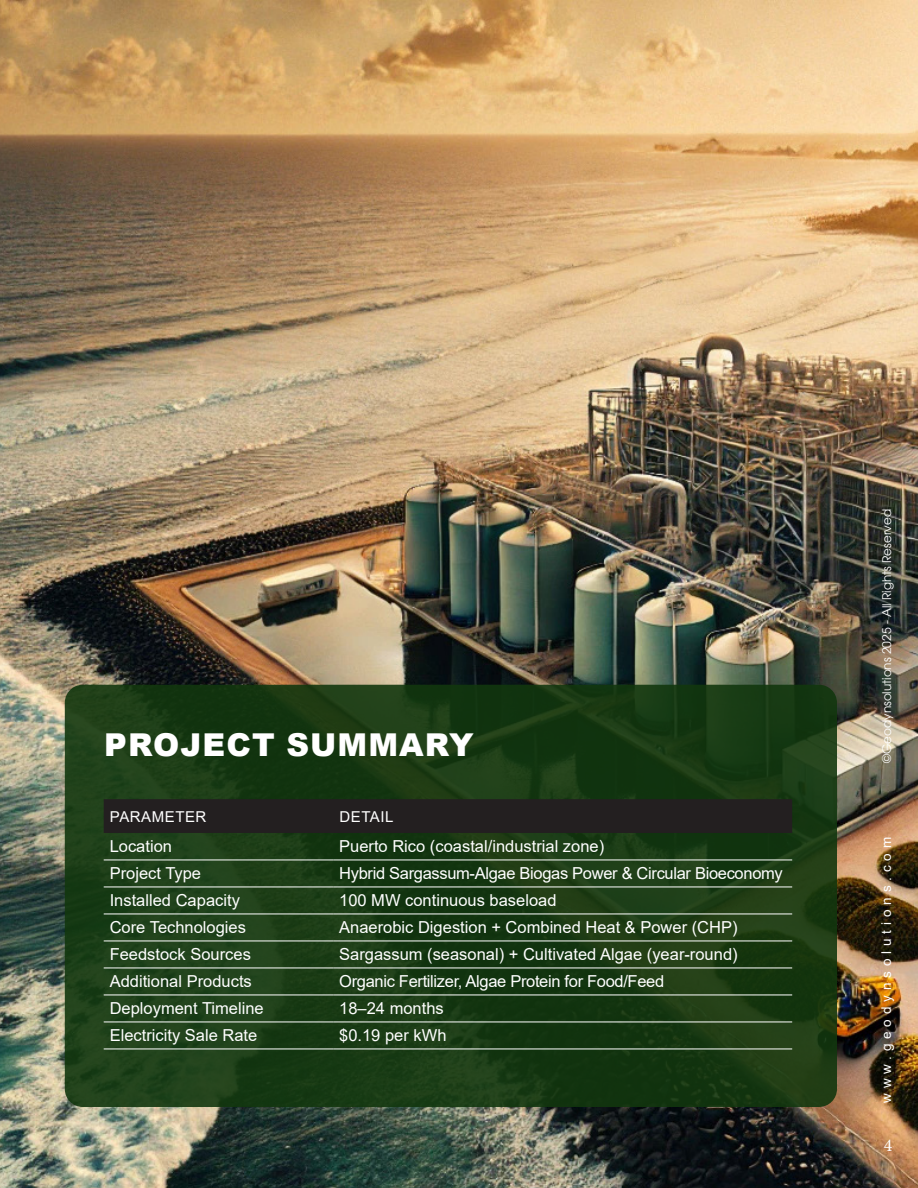
<style>
.page{position:relative;width:918px;height:1188px;background:#fff}
.page>*{position:absolute;margin:0;border:0;box-sizing:border-box;transform-origin:0 0}
.t1{font:900 31.5px "Arial";letter-spacing:.035em;color:#fff}
.t2{font:18px "Minion Pro";color:#fff}
.t3{font:16.5px "Arial";color:#fff}
.t4{font:16.5px "Arial";letter-spacing:-.02em;color:#fff}
.t5{font:15px "Arial";letter-spacing:.035em;color:#fff}
.t6{font:13.5px "Arial";letter-spacing:.36em;color:#fff}
.t7{font:12px "Avant Garde";color:#fff}
</style>
<div class="page">
<img style="left:0;top:0;width:918px;height:1188px">
<div style="left:65px;top:685px;width:772px;height:422px;background:#1a3b14;border-radius:18px"></div>
<div style="left:104px;top:799px;width:688px;height:34px;background:#231f20"></div>
<hr style="left:104px;top:860px;width:229px;height:1px;background:#fff">
<hr style="left:333px;top:860px;width:459px;height:1px;background:#fff">
<hr style="left:104px;top:887px;width:229px;height:1px;background:#fff">
<hr style="left:333px;top:887px;width:459px;height:1px;background:#fff">
<hr style="left:104px;top:914px;width:229px;height:1px;background:#fff">
<hr style="left:333px;top:914px;width:459px;height:1px;background:#fff">
<hr style="left:104px;top:941px;width:229px;height:1px;background:#fff">
<hr style="left:333px;top:941px;width:459px;height:1px;background:#fff">
<hr style="left:104px;top:968px;width:229px;height:1px;background:#fff">
<hr style="left:333px;top:968px;width:459px;height:1px;background:#fff">
<hr style="left:104px;top:995px;width:229px;height:1px;background:#fff">
<hr style="left:333px;top:995px;width:459px;height:1px;background:#fff">
<hr style="left:104px;top:1022px;width:229px;height:1px;background:#fff">
<hr style="left:333px;top:1022px;width:459px;height:1px;background:#fff">
<hr style="left:104px;top:1049px;width:229px;height:1px;background:#fff">
<hr style="left:333px;top:1049px;width:459px;height:1px;background:#fff">
<p class="t1" style="left:104px;top:722px;width:371px">PROJECT SUMMARY</p>
<p class="t5" style="left:110px;top:806px;width:98px">PARAMETER</p>
<p class="t5" style="left:339px;top:806px;width:56px">DETAIL</p>
<p class="t3" style="left:110px;top:835px;width:64px">Location</p>
<p class="t3" style="left:339px;top:835px;width:267px">Puerto Rico (coastal/industrial zone)</p>
<p class="t3" style="left:110px;top:862px;width:93px">Project Type</p>
<p class="t4" style="left:339px;top:862px;width:445px">Hybrid Sargassum-Algae Biogas Power &amp; Circular Bioeconomy</p>
<p class="t3" style="left:110px;top:889px;width:132px">Installed Capacity</p>
<p class="t3" style="left:339px;top:889px;width:219px">100 MW continuous baseload</p>
<p class="t3" style="left:110px;top:916px;width:138px">Core Technologies</p>
<p class="t3" style="left:339px;top:916px;width:400px">Anaerobic Digestion + Combined Heat &amp; Power (CHP)</p>
<p class="t3" style="left:110px;top:943px;width:143px">Feedstock Sources</p>
<p class="t3" style="left:339px;top:943px;width:400px">Sargassum (seasonal) + Cultivated Algae (year-round)</p>
<p class="t3" style="left:110px;top:970px;width:144px">Additional Products</p>
<p class="t4" style="left:339px;top:970px;width:327px">Organic Fertilizer, Algae Protein for Food/Feed</p>
<p class="t3" style="left:110px;top:997px;width:156px">Deployment Timeline</p>
<p class="t3" style="left:339px;top:997px;width:106px">18–24 months</p>
<p class="t3" style="left:110px;top:1024px;width:149px">Electricity Sale Rate</p>
<p class="t3" style="left:339px;top:1024px;width:109px">$0.19 per kWh</p>
<p class="t7" style="left:880px;top:763px;width:256px;rotate:-90deg">©Geodynsolutions 2025 - All Rights Reserved</p>
<p class="t6" style="left:877px;top:1103px;width:267px;rotate:-90deg">www.geodynsolutions.com</p>
<p class="t2" style="left:884px;top:1133px;width:10px">4</p>
</div>
